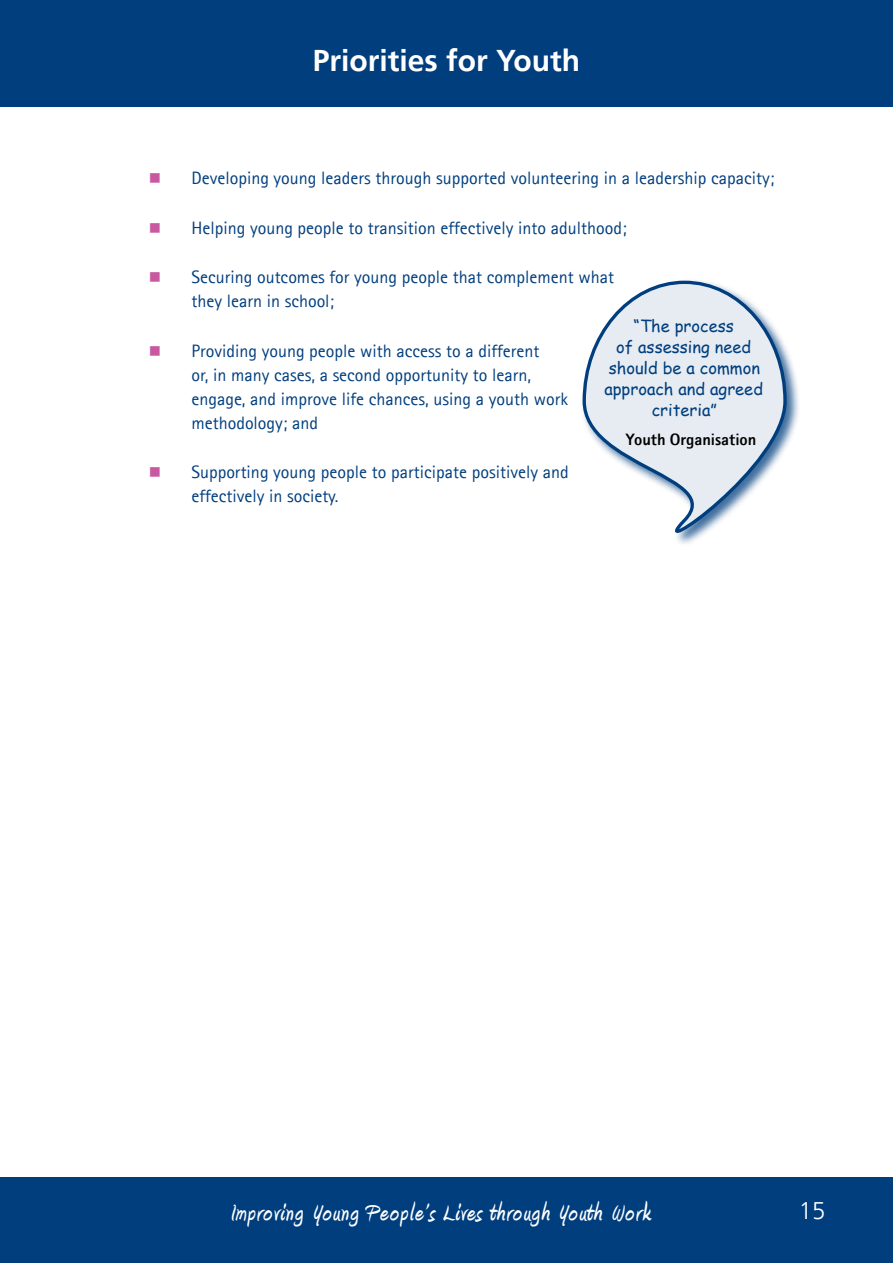
<style>
.page{position:relative;width:893px;height:1263px;background:#fff}
.page>*{position:absolute;margin:0;border:0;box-sizing:border-box;transform-origin:0 0}
.t1{font:700 30px "Amienne";letter-spacing:.05em;color:#fff}
.t2{font:700 30px "Frutiger CE";color:#fff}
.t3{font:300 24px "Frutiger CE";color:#fff}
.Para_-_Bullets_20{font:18px/24px "Agfa Rotis Sans Serif";color:#003e7e}
.Boxed_Text_-_Quote{font:16.5px/21px "Comic Sans MS";color:#003e7e;text-align:center}
.Boxed_Text_-_Bottom{font:800 16.5px "Agfa Rotis Sans Serif";color:#000}
.s1{color:#c859a1}
</style>
<div class="page">
<div style="left:0;top:0;width:893px;height:106px;background:#003e7e"></div>
<div style="left:0;top:1178px;width:893px;height:85px;background:#003e7e"></div>
<div style="left:580px;top:278px;width:221px;height:269px;background:#003e7e;opacity:.75"></div>
<svg style="left:581px;top:279px;width:207px;height:268px"></svg>
<h1 class="t2" style="left:313px;top:42px;width:269px">Priorities for Youth</h1>
<p class="Para_-_Bullets_20" style="left:149px;top:166px;width:627px"><span class="s1">■</span> Developing young leaders through supported volunteering in a leadership capacity;</p>
<p class="Para_-_Bullets_20" style="left:149px;top:215px;width:479px"><span class="s1">■</span> Helping young people to transition effectively into adulthood;</p>
<p class="Para_-_Bullets_20" style="left:191px;top:265px;width:424px;text-indent:-43px"><span class="s1">■</span> Securing outcomes for young people that complement what they learn in school;</p>
<p class="Para_-_Bullets_20" style="left:191px;top:338px;width:378px;text-indent:-43px"><span class="s1">■</span> Providing young people with access to a different<br>or, in many cases, a second opportunity to learn, engage, and improve life chances, using a youth work methodology; and</p>
<p class="Para_-_Bullets_20" style="left:191px;top:460px;width:379px;text-indent:-43px"><span class="s1">■</span> Supporting young people to participate positively and effectively in society.</p>
<p class="Boxed_Text_-_Quote" style="left:604px;top:315px;width:160px">“The process<br>of assessing need should be a common approach and agreed criteria”</p>
<p class="Boxed_Text_-_Bottom" style="left:626px;top:428px;width:132px">Youth Organisation</p>
<h1 class="t1" style="left:230px;top:1199px;width:421px">Improving Young People’s Lives through Youth Work</h1>
<h2 class="t3" style="left:799px;top:1196px;width:28px">15</h2>
</div>
